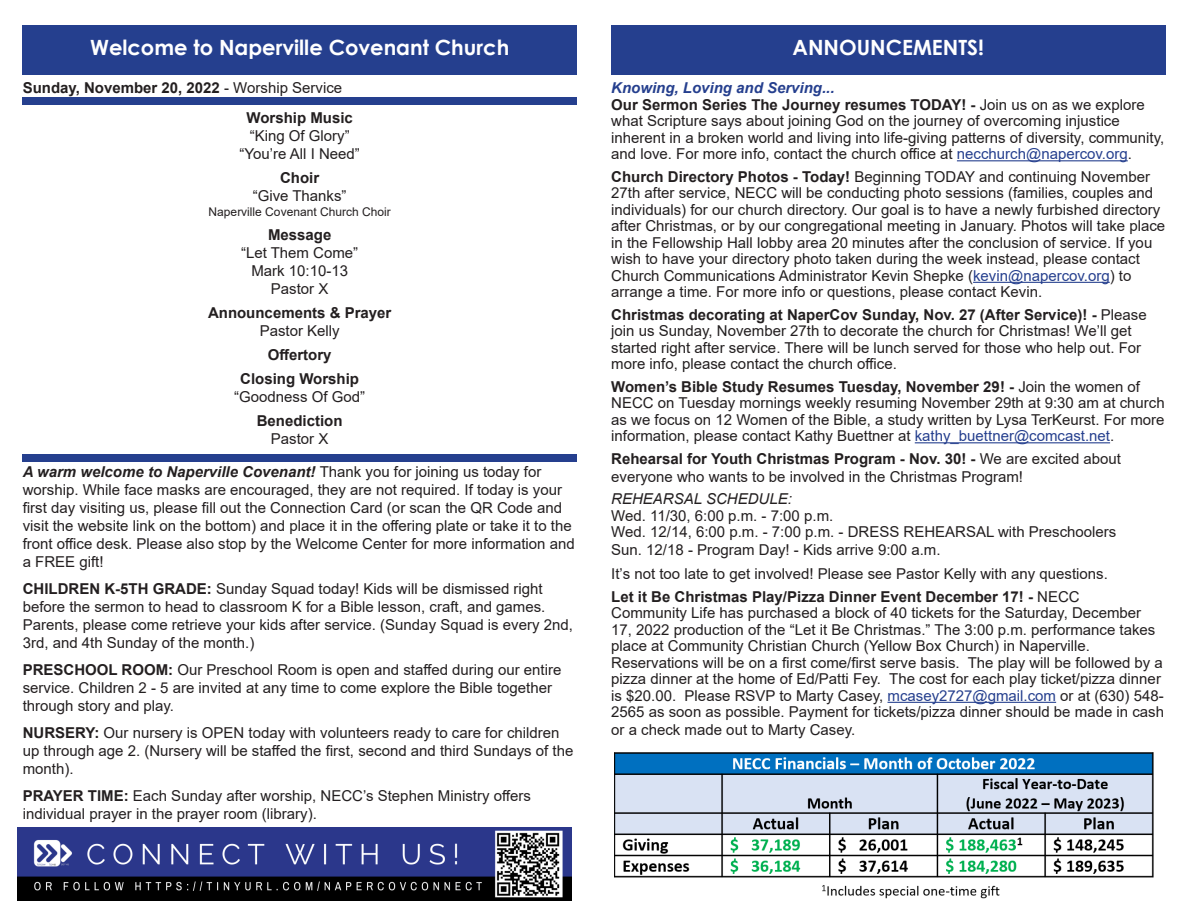
<style>
.page{position:relative;width:1188px;height:918px;background:#fff}
.page>*{position:absolute;margin:0;border:0;box-sizing:border-box;transform-origin:0 0}
.t1{font:700 21px "Century Gothic";color:#fff}
.t2{font:15px/16.5px "Arial";color:#231f20}
.t3{font:700 15px "Arial";color:#231f20}
.t4{font:italic 700 15px "Arial";color:#231f20}
.t5{font:italic 700 15px "Arial";color:#253f8e}
.t6{font:italic 15px "Arial";color:#231f20}
.t7{font:12px "Arial";color:#231f20}
.s1{font-weight:400}
.s2{font-weight:400;font-style:normal}
.s3{font-weight:700}
.s4{color:#253f8e}
</style>
<div class="page">
<div style="left:23px;top:25px;width:554px;height:50px;background:#253f8e"></div>
<div style="left:611px;top:25px;width:554px;height:50px;background:#253f8e"></div>
<div style="left:23px;top:97px;width:554px;height:8px;background:#253f8e"></div>
<hr style="left:957px;top:160px;width:171px;height:1px;background:#253f8e">
<hr style="left:973px;top:282px;width:137px;height:1px;background:#253f8e">
<hr style="left:915px;top:442px;width:195px;height:1px;background:#253f8e">
<hr style="left:888px;top:702px;width:168px;height:1px;background:#253f8e">
<div style="left:23px;top:455px;width:554px;height:7px;background:#253f8e"></div>
<img style="left:17px;top:827px;width:554px;height:73px">
<img style="left:615px;top:752px;width:539px;height:147px">
<p class="t1" style="left:90px;top:32px;width:421px">Welcome to Naperville Covenant Church</p>
<p class="t3" style="left:23px;top:77px;width:321px">Sunday, November 20, 2022 <span class="s1">- Worship Service</span></p>
<p class="t3" style="left:247px;top:108px;width:108px">Worship Music</p>
<p class="t2" style="left:250px;top:128px;width:102px">“King Of Glory”</p>
<p class="t2" style="left:240px;top:146px;width:122px">“You’re All I Need”</p>
<p class="t3" style="left:280px;top:168px;width:41px">Choir</p>
<p class="t2" style="left:253px;top:188px;width:95px">“Give Thanks”</p>
<p class="t7" style="left:209px;top:203px;width:184px">Naperville Covenant Church Choir</p>
<p class="t3" style="left:268px;top:224px;width:65px">Message</p>
<p class="t2" style="left:241px;top:244px;width:119px">“Let Them Come”</p>
<p class="t2" style="left:251px;top:262px;width:98px">Mark 10:10-13</p>
<p class="t2" style="left:271px;top:280px;width:59px">Pastor X</p>
<p class="t3" style="left:208px;top:302px;width:185px">Announcements &amp; Prayer</p>
<p class="t2" style="left:260px;top:322px;width:82px">Pastor Kelly</p>
<p class="t3" style="left:268px;top:344px;width:65px">Offertory</p>
<p class="t3" style="left:240px;top:368px;width:120px">Closing Worship</p>
<p class="t2" style="left:234px;top:388px;width:132px">“Goodness Of God”</p>
<p class="t3" style="left:257px;top:410px;width:87px">Benediction</p>
<p class="t2" style="left:271px;top:430px;width:59px">Pastor X</p>
<p class="t4" style="left:23px;top:462px;width:520px">A warm welcome to Naperville Covenant! <span class="s2">Thank you for joining us today for</span></p>
<p class="t2" style="left:23px;top:481px;width:554px;line-height:18px">worship. While face masks are encouraged, they are not required. If today is your first day visiting us, please fill out the Connection Card (or scan the QR Code and visit the website link on the bottom) and place it in the offering plate or take it to the front office desk. Please also stop by the Welcome Center for more information and a FREE gift!</p>
<p class="t2" style="left:23px;top:580px;width:552px;line-height:18px"><span class="s3">CHILDREN K-5TH GRADE:</span> Sunday Squad today! Kids will be dismissed right before the sermon to head to classroom K for a Bible lesson, craft, and games.<br>Parents, please come retrieve your kids after service. (Sunday Squad is every 2nd, 3rd, and 4th Sunday of the month.)</p>
<p class="t2" style="left:23px;top:661px;width:540px;line-height:18px"><span class="s3">PRESCHOOL ROOM:</span> Our Preschool Room is open and staffed during our entire service. Children 2 - 5 are invited at any time to come explore the Bible together through story and play.</p>
<p class="t2" style="left:23px;top:724px;width:552px;line-height:18px"><span class="s3">NURSERY:</span> Our nursery is OPEN today with volunteers ready to care for children up through age 2. (Nursery will be staffed the first, second and third Sundays of the month).</p>
<p class="t2" style="left:23px;top:788px;width:510px"><span class="s3">PRAYER TIME:</span> Each Sunday after worship, NECC’s Stephen Ministry offers</p>
<p class="t2" style="left:23px;top:806px;width:296px">individual prayer in the prayer room (library).</p>
<p class="t1" style="left:793px;top:32px;width:193px">ANNOUNCEMENTS!</p>
<p class="t5" style="left:611px;top:78px;width:225px">Knowing, Loving and Serving...</p>
<p class="t2" style="left:611px;top:96px;width:535px"><span class="s3">Our Sermon Series The Journey resumes TODAY! -</span> Join us on as we explore what Scripture says about joining God on the journey of overcoming injustice</p>
<p class="t2" style="left:611px;top:129px;width:555px">inherent in a broken world and living into life-giving patterns of diversity, community, and love. For more info, contact the church office at <span class="s4">necchurch@napercov.org</span>.</p>
<p class="t2" style="left:611px;top:168px;width:556px"><span class="s3">Church Directory Photos - Today!</span> Beginning TODAY and continuing November 27th after service, NECC will be conducting photo sessions (families, couples and individuals) for our church directory. Our goal is to have a newly furbished directory after Christmas, or by our congregational meeting in January. Photos will take place in the Fellowship Hall lobby area 20 minutes after the conclusion of service. If you wish to have your directory photo taken during the week instead, please contact Church Communications Administrator Kevin Shepke (<span class="s4">kevin@napercov.org</span>) to arrange a time. For more info or questions, please contact Kevin.</p>
<p class="t2" style="left:611px;top:306px;width:537px"><span class="s3">Christmas decorating at NaperCov Sunday, Nov. 27 (After Service)! -</span> Please join us Sunday, November 27th to decorate the church for Christmas! We’ll get started right after service. There will be lunch served for those who help out. For more info, please contact the church office.</p>
<p class="t2" style="left:611px;top:378px;width:555px"><span class="s3">Women’s Bible Study Resumes Tuesday, November 29! -</span> Join the women of NECC on Tuesday mornings weekly resuming November 29th at 9:30 am at church as we focus on 12 Women of the Bible, a study written by Lysa TerKeurst. For more information, please contact Kathy Buettner at <span class="s4">kathy_buettner@comcast.net</span>.</p>
<p class="t3" style="left:611px;top:448px;width:511px">Rehearsal for Youth Christmas Program - Nov. 30! - <span class="s1">We are excited about</span></p>
<p class="t2" style="left:611px;top:468px;width:413px">everyone who wants to be involved in the Christmas Program!</p>
<p class="t6" style="left:611px;top:489px;width:182px">REHEARSAL SCHEDULE:</p>
<p class="t2" style="left:611px;top:507px;width:224px">Wed. 11/30, 6:00 p.m. - 7:00 p.m.</p>
<p class="t2" style="left:611px;top:524px;width:507px">Wed. 12/14, 6:00 p.m. - 7:00 p.m. - DRESS REHEARSAL with Preschoolers</p>
<p class="t2" style="left:611px;top:542px;width:331px">Sun. 12/18 - Program Day! - Kids arrive 9:00 a.m.</p>
<p class="t2" style="left:611px;top:566px;width:498px">It’s not too late to get involved! Please see Pastor Kelly with any questions.</p>
<p class="t3" style="left:611px;top:586px;width:470px">Let it Be Christmas Play/Pizza Dinner Event December 17! - <span class="s1">NECC</span></p>
<p class="t2" style="left:611px;top:605px;width:546px">Community Life has purchased a block of 40 tickets for the Saturday, December<br>17, 2022 production of the “Let it Be Christmas.” The 3:00 p.m. performance takes place at Community Christian Church (Yellow Box Church) in Naperville.</p>
<p class="t2" style="left:611px;top:654px;width:554px">Reservations will be on a first come/first serve basis. The play will be followed by a pizza dinner at the home of Ed/Patti Fey. The cost for each play ticket/pizza dinner is $20.00. Please RSVP to Marty Casey, <span class="s4">mcasey2727@gmail.com</span> or at (630) 548- 2565 as soon as possible. Payment for tickets/pizza dinner should be made in cash</p>
<p class="t2" style="left:611px;top:722px;width:245px">or a check made out to Marty Casey.</p>
</div>
